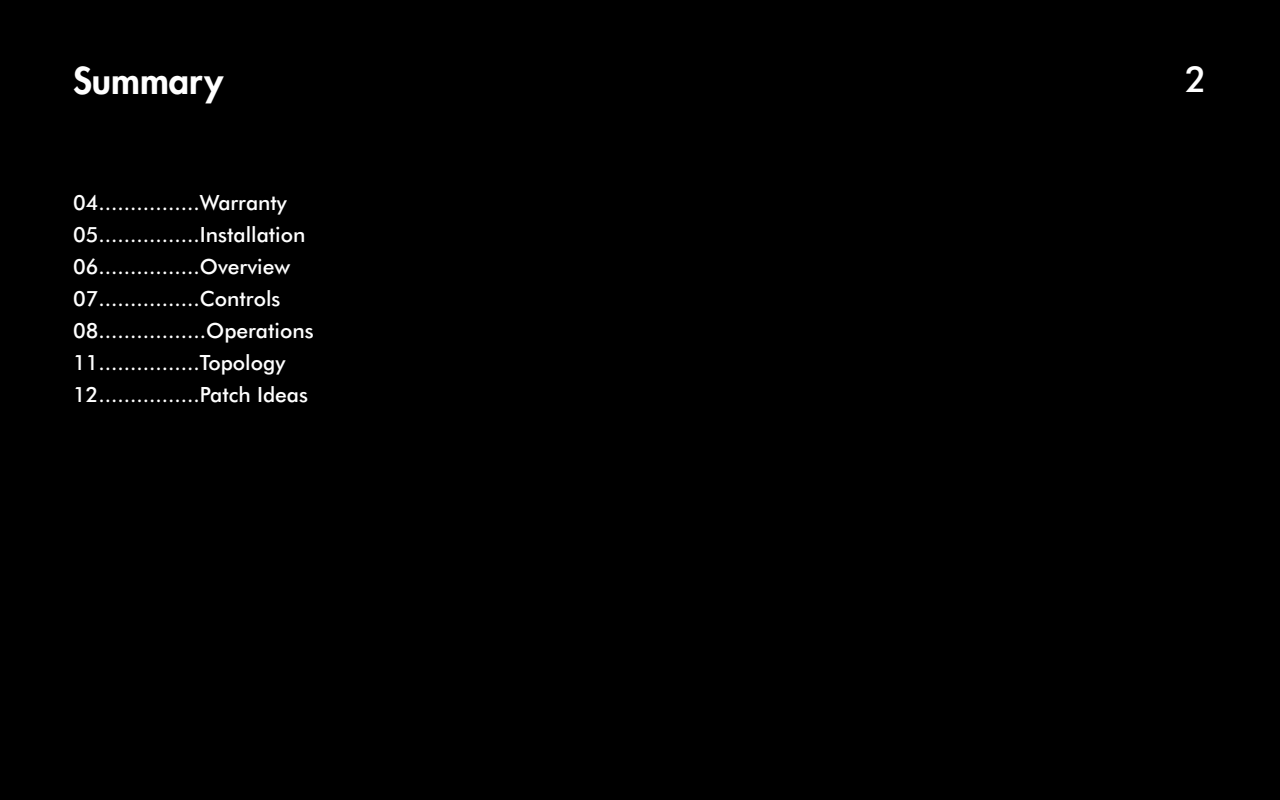
<style>
.page{position:relative;width:1280px;height:800px;background:#000}
.page>*{position:absolute;margin:0;border:0;box-sizing:border-box;transform-origin:0 0}
.t1{font:800 36px "Futura Std";color:#fff}
.t2{font:500 36px "Futura BT";color:#fff}
.t3{font:500 21px/32px "Futura BT";color:#fff}
</style>
<div class="page">
<h1 class="t1" style="left:73px;top:58px;width:152px">Summary</h1>
<h1 class="t2" style="left:1185px;top:57px;width:23px">2</h1>
<p class="t3" style="left:73px;top:186px;width:242px">04................Warranty<br>05................Installation<br>06................Overview<br>07................Controls<br>08.................Operations<br>11................Topology<br>12................Patch Ideas</p>
</div>
